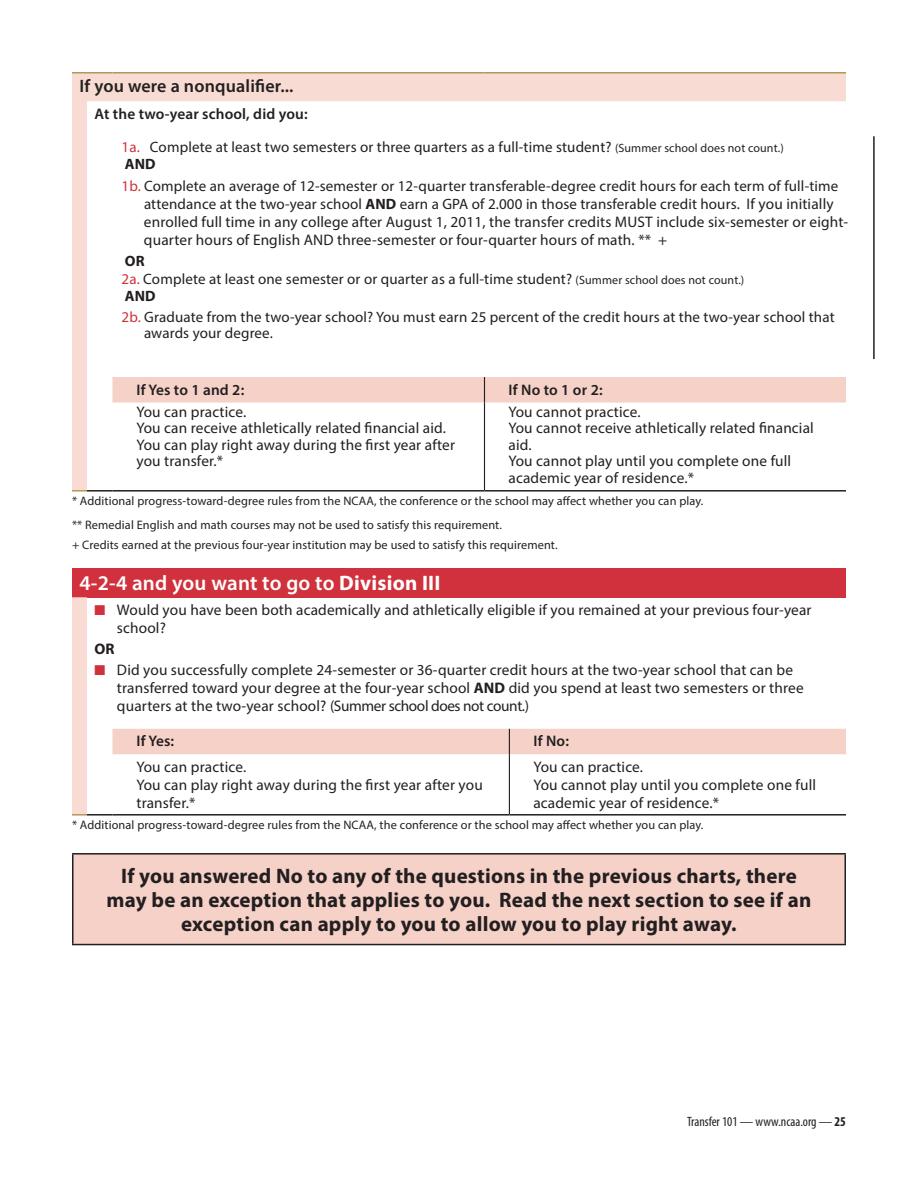
<style>
.page{position:relative;width:918px;height:1188px;background:#fff}
.page>*{position:absolute;margin:0;border:0;box-sizing:border-box;transform-origin:0 0}
.t1{font:700 21px/24px "Myriad Pro";letter-spacing:.01em;color:#231f20;text-align:center}
.t2{font:600 21px "Myriad Pro";letter-spacing:.005em;color:#fff}
.t3{font:600 18px "Myriad Pro";letter-spacing:.01em;color:#231f20}
.t4{font:15.3px/18px "Myriad Pro";letter-spacing:.01em;color:#231f20}
.t5{font:600 15.3px "Myriad Pro";letter-spacing:.01em;color:#231f20}
.t6{font:700 15.3px "Myriad Pro";color:#231f20}
.t7{font:15px/18px "Myriad Pro";letter-spacing:.01em;color:#231f20}
.t8{font:condensed 13.5px "Myriad Pro";color:#231f20}
.t9{font:12.3px/24px "Myriad Pro";letter-spacing:.01em;color:#231f20}
.s1{color:#d0313c}
.s2{font-size:12px}
.s3{font-weight:700}
.s4{font-size:15.3px}
</style>
<div class="page">
<svg style="left:72px;top:74px;width:774px;height:416px"></svg>
<svg style="left:72px;top:72px;width:15px;height:2px"></svg>
<hr style="left:87px;top:72px;width:25px;height:2px;background:#b39759">
<hr style="left:112px;top:72px;width:372px;height:2px;background:#b39759">
<hr style="left:484px;top:72px;width:362px;height:2px;background:#b39759">
<div style="left:112px;top:377px;width:734px;height:26px;background:#f5d1c7"></div>
<svg style="left:72px;top:490px;width:15px;height:2px"></svg>
<hr style="left:87px;top:490px;width:25px;height:2px;background:#231f20">
<hr style="left:112px;top:490px;width:372px;height:2px;background:#231f20">
<hr style="left:484px;top:403px;width:1px;height:87px;background:#231f20">
<hr style="left:484px;top:490px;width:362px;height:2px;background:#231f20">
<hr style="left:873px;top:136px;width:2px;height:223px;background:#231f20">
<div style="left:72px;top:568px;width:774px;height:29px;background:#d0313c"></div>
<div style="left:112px;top:729px;width:734px;height:25px;background:#f5d1c7"></div>
<div style="left:72px;top:597px;width:15px;height:219px;background:#f8dcd3"></div>
<hr style="left:87px;top:814px;width:25px;height:2px;background:#231f20">
<hr style="left:112px;top:814px;width:397px;height:2px;background:#231f20">
<hr style="left:509px;top:754px;width:1px;height:60px;background:#231f20">
<hr style="left:509px;top:814px;width:337px;height:2px;background:#231f20">
<div style="left:73px;top:854px;width:772px;height:91px;background:#f5d1c7"></div>
<hr style="left:72px;top:853px;width:774px;height:2px;background:#231f20">
<hr style="left:72px;top:855px;width:2px;height:89px;background:#231f20">
<hr style="left:844px;top:855px;width:2px;height:89px;background:#231f20">
<hr style="left:72px;top:944px;width:774px;height:1px;background:#231f20">
<p class="t3" style="left:80px;top:75px;width:216px">If you were a nonqualifier...</p>
<p class="t5" style="left:94px;top:104px;width:215px">At the two-year school, did you:</p>
<p class="t7" style="left:122px;top:139px;width:664px;line-height:16.5px"><span class="s1">1a.</span> Complete at least two semesters or three quarters as a full-time student? <span class="s2">(Summer school does not count.)<br></span><span class="s3">AND</span></p>
<p class="t7" style="left:144px;top:177px;width:696px;text-indent:-22px"><span class="s1">1b.</span> Complete an average of 12-semester or 12-quarter transferable-degree credit hours for each term of full-time attendance at the two-year school <span class="s3">AND</span> earn a GPA of 2.000 in those transferable credit hours. <span class="s4">If you initially</span></p>
<p class="t4" style="left:144px;top:213px;width:706px">enrolled full time in any college after August 1, 2011, the transfer credits MUST include six-semester or eight&shy;quarter hours of English AND three-semester or four-quarter hours of math. ** +</p>
<p class="t7" style="left:122px;top:252px;width:624px"><span class="s3">OR<br></span><span class="s1">2a.</span> Complete at least one semester or or quarter as a full-time student? <span class="s2">(Summer school does not count.)</span></p>
<p class="t7" style="left:122px;top:285px;width:715px;line-height:21px"><span class="s3">AND<br></span><span class="s1">2b.</span> Graduate from the two-year school? You must earn 25 percent of the credit hours at the two-year school that</p>
<p class="t7" style="left:144px;top:324px;width:130px">awards your degree.</p>
<p class="t5" style="left:136px;top:380px;width:109px">If Yes to 1 and 2:</p>
<p class="t5" style="left:509px;top:380px;width:96px">If No to 1 or 2:</p>
<p class="t4" style="left:136px;top:403px;width:320px;line-height:16.5px">You can practice.<br>You can receive athletically related financial aid.<br>You can play right away during the first year after you transfer.*</p>
<p class="t4" style="left:509px;top:403px;width:307px;line-height:16.5px">You cannot practice.<br>You cannot receive athletically related financial aid.<br>You cannot play until you complete one full academic year of residence.*</p>
<p class="t9" style="left:72px;top:489px;width:633px">* Additional progress-toward-degree rules from the NCAA, the conference or the school may affect whether you can play. ** Remedial English and math courses may not be used to satisfy this requirement.</p>
<p class="t9" style="left:72px;top:532px;width:487px">+ Credits earned at the previous four-year institution may be used to satisfy this requirement.</p>
<h1 class="t2" style="left:80px;top:569px;width:362px">4-2-4 and you want to go to <span class="s3">Division III</span></h1>
<p class="t4" style="left:117px;top:600px;width:696px;text-indent:-22px"><span class="s1">■</span> Would you have been both academically and athletically eligible if you remained at your previous four-year school?</p>
<p class="t6" style="left:94px;top:639px;width:22px">OR</p>
<p class="t4" style="left:117px;top:660px;width:688px;text-indent:-22px"><span class="s1">■</span> Did you successfully complete 24-semester or 36-quarter credit hours at the two-year school that can be transferred toward your degree at the four-year school <span class="s3">AND</span> did you spend at least two semesters or three quarters at the two-year school? (Summer school does not count.)</p>
<p class="t5" style="left:137px;top:731px;width:39px">If Yes:</p>
<p class="t5" style="left:533px;top:731px;width:37px">If No:</p>
<p class="t4" style="left:137px;top:757px;width:348px">You can practice.<br>You can play right away during the first year after you transfer.*</p>
<p class="t4" style="left:533px;top:757px;width:284px">You can practice.<br>You cannot play until you complete one full academic year of residence.*</p>
<p class="t9" style="left:72px;top:813px;width:633px">* Additional progress-toward-degree rules from the NCAA, the conference or the school may affect whether you can play.</p>
<h1 class="t1" style="left:107px;top:863px;width:706px">If you answered No to any of the questions in the previous charts, there may be an exception that applies to you. Read the next section to see if an exception can apply to you to allow you to play right away.</h1>
<p class="t8" style="left:687px;top:1114px;width:160px">Transfer 101 — www.ncaa.org — <span class="s3">25</span></p>
</div>
